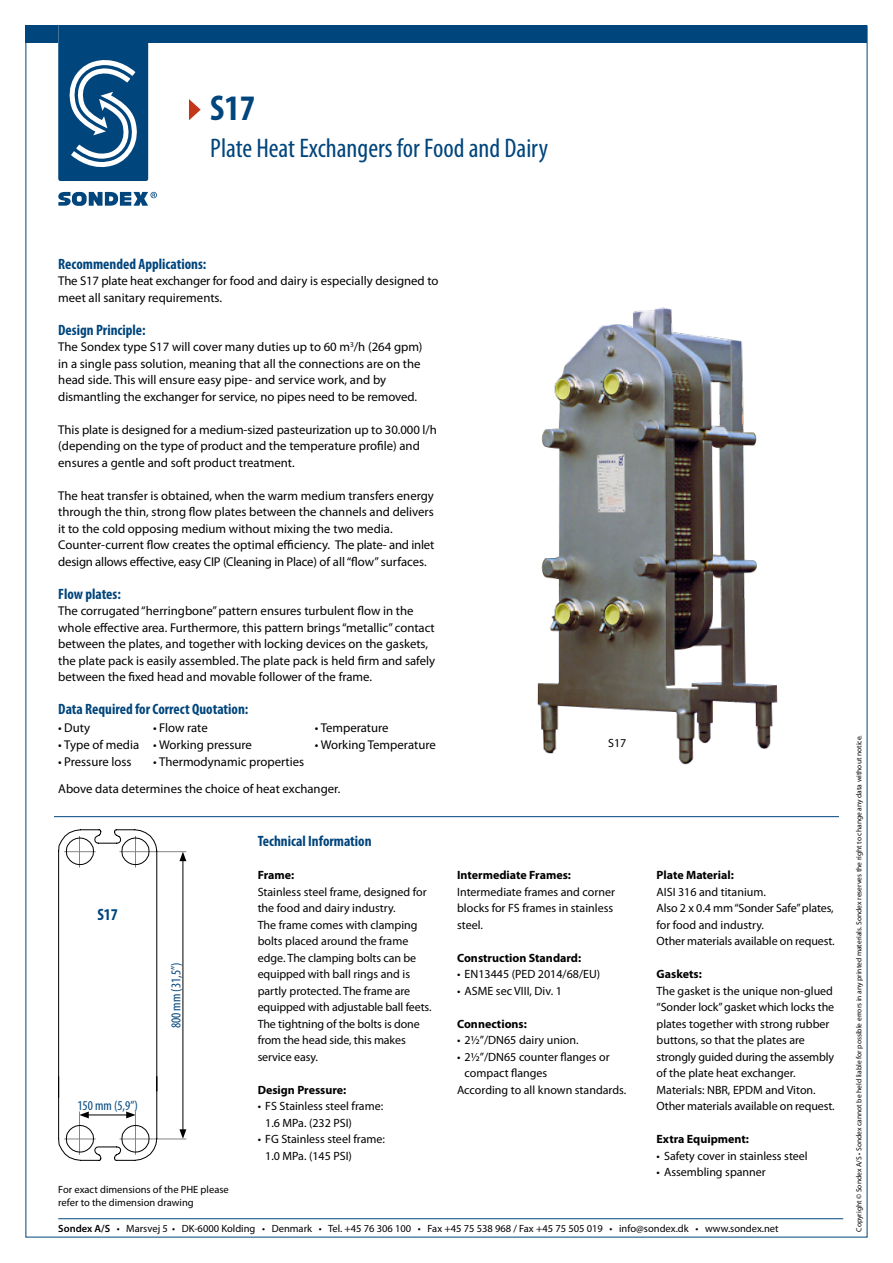
<style>
.page{position:relative;width:893px;height:1263px;background:#fff}
.page>*{position:absolute;margin:0;border:0;box-sizing:border-box;transform-origin:0 0}
.t1{font:700 condensed 36px "Myriad Pro";color:#00457c}
.t2{font:condensed 27px "Myriad Pro";color:#00457c}
.t3{font:700 condensed 16.5px "Myriad Pro";color:#00457c}
.t4{font:700 condensed 15px "Myriad Pro";color:#00457c}
.t5{font:condensed 13.5px "Myriad Pro";color:#00457c}
.t6{font:12.75px/16.5px "Myriad Pro";color:#000}
.t7{font:12px/16.5px "Myriad Pro";color:#000}
.t8{font:700 12px "Myriad Pro";color:#000}
.t9{font:10.5px/12.6px "Myriad Pro";color:#000}
.t10{font:7.5px "Myriad Pro";color:#000}
.s1{font-weight:600}
</style>
<div class="page">
<div style="left:26px;top:26px;width:841px;height:17px;background:#00457c"></div>
<svg style="left:58px;top:26px;width:90px;height:155px"></svg>
<svg style="left:58px;top:192px;width:99px;height:14px"></svg>
<hr style="left:58px;top:1218px;width:785px;height:1px;background:#00457c">
<hr style="left:54px;top:816px;width:785px;height:1px;background:#00457c">
<svg style="left:189px;top:99px;width:12px;height:21px"></svg>
<hr style="left:183px;top:859px;width:1px;height:273px;background:#000">
<svg style="left:179px;top:852px;width:7px;height:9px"></svg>
<svg style="left:179px;top:1129px;width:7px;height:10px"></svg>
<hr style="left:119px;top:851px;width:67px;height:1px;background:#858584">
<hr style="left:119px;top:1139px;width:67px;height:1px;background:#858584">
<svg style="left:58px;top:829px;width:100px;height:332px"></svg>
<img style="left:537px;top:307px;width:241px;height:458px">
<p class="t1" style="left:210px;top:86px;width:46px">S17</p>
<p class="t2" style="left:210px;top:132px;width:339px">Plate Heat Exchangers for Food and Dairy</p>
<p class="t4" style="left:58px;top:254px;width:150px">Recommended Applications:</p>
<p class="t6" style="left:58px;top:272px;width:382px">The S17 plate heat exchanger for food and dairy is especially designed to meet all sanitary requirements.</p>
<p class="t4" style="left:58px;top:320px;width:89px">Design Principle:</p>
<p class="t6" style="left:58px;top:338px;width:366px">The Sondex type S17 will cover many duties up to 60 m<sup>3</sup>/h (264 gpm) in a single pass solution, meaning that all the connections are on the head side. This will ensure easy pipe- and service work, and by dismantling the exchanger for service, no pipes need to be removed.</p>
<p class="t6" style="left:58px;top:421px;width:380px">This plate is designed for a medium-sized pasteurization up to 30.000 l/h (depending on the type of product and the temperature profile) and ensures a gentle and soft product treatment.</p>
<p class="t6" style="left:58px;top:487px;width:378px">The heat transfer is obtained, when the warm medium transfers energy through the thin, strong flow plates between the channels and delivers it to the cold opposing medium without mixing the two media.<br>Counter-current flow creates the optimal efficiency. The plate- and inlet design allows effective, easy CIP (Cleaning in Place) of all “flow” surfaces.</p>
<p class="t4" style="left:58px;top:584px;width:64px">Flow plates:</p>
<p class="t6" style="left:58px;top:602px;width:378px">The corrugated “herringbone” pattern ensures turbulent flow in the whole effective area. Furthermore, this pattern brings “metallic” contact between the plates, and together with locking devices on the gaskets, the plate pack is easily assembled. The plate pack is held firm and safely between the fixed head and movable follower of the frame.</p>
<p class="t4" style="left:58px;top:700px;width:192px">Data Required for Correct Quotation:</p>
<p class="t6" style="left:58px;top:719px;width:33px">• Duty</p>
<p class="t6" style="left:153px;top:719px;width:56px">• Flow rate</p>
<p class="t6" style="left:315px;top:719px;width:75px">• Temperature</p>
<p class="t6" style="left:58px;top:736px;width:82px">• Type of media</p>
<p class="t6" style="left:153px;top:736px;width:100px">• Working pressure</p>
<p class="t6" style="left:315px;top:736px;width:123px">• Working Temperature</p>
<p class="t6" style="left:58px;top:753px;width:75px">• Pressure loss</p>
<p class="t6" style="left:153px;top:753px;width:153px">• Thermodynamic properties</p>
<p class="t6" style="left:58px;top:780px;width:284px">Above data determines the choice of heat exchanger.</p>
<p class="t3" style="left:97px;top:904px;width:22px">S17</p>
<p class="t5" style="left:77px;top:1097px;width:62px">150 mm (5,9”)</p>
<p class="t5" style="left:168px;top:1028px;width:67px;rotate:-90deg">800 mm (31,5”)</p>
<p class="t9" style="left:58px;top:1183px;width:172px">For exact dimensions of the PHE please refer to the dimension drawing</p>
<p class="t4" style="left:258px;top:832px;width:115px">Technical Information</p>
<p class="t8" style="left:258px;top:867px;width:38px">Frame:</p>
<p class="t7" style="left:258px;top:883px;width:175px">Stainless steel frame, designed for the food and dairy industry.<br>The frame comes with clamping bolts placed around the frame edge. The clamping bolts can be equipped with ball rings and is partly protected. The frame are equipped with adjustable ball feets.</p>
<p class="t7" style="left:258px;top:1015px;width:164px">The tightning of the bolts is done from the head side, this makes service easy.</p>
<p class="t8" style="left:258px;top:1082px;width:90px">Design Pressure:</p>
<p class="t7" style="left:265px;top:1098px;width:120px;text-indent:-8px">• FS Stainless steel frame:<br>1.6 MPa. (232 PSI)</p>
<p class="t7" style="left:265px;top:1131px;width:121px;text-indent:-8px">• FG Stainless steel frame:<br>1.0 MPa. (145 PSI)</p>
<p class="t7" style="left:608px;top:735px;width:20px">S17</p>
<p class="t8" style="left:457px;top:867px;width:115px">Intermediate Frames:</p>
<p class="t7" style="left:457px;top:883px;width:159px">Intermediate frames and corner blocks for FS frames in stainless steel.</p>
<p class="t8" style="left:457px;top:950px;width:126px">Construction Standard:</p>
<p class="t7" style="left:457px;top:966px;width:145px">• EN13445 (PED 2014/68/EU)</p>
<p class="t7" style="left:457px;top:982px;width:106px">• ASME sec VIII, Div. 1</p>
<p class="t8" style="left:457px;top:1016px;width:71px">Connections:</p>
<p class="t7" style="left:457px;top:1032px;width:123px">• 21/2”/DN65 dairy union.</p>
<p class="t7" style="left:465px;top:1048px;width:147px;text-indent:-8px">• 21/2”/DN65 counter flanges or compact flanges</p>
<p class="t7" style="left:457px;top:1081px;width:171px">According to all known standards.</p>
<p class="t8" style="left:657px;top:867px;width:79px">Plate Material:</p>
<p class="t7" style="left:657px;top:883px;width:111px">AISI 316 and titanium.</p>
<p class="t7" style="left:657px;top:900px;width:179px">Also 2 x 0.4 mm “Sonder Safe” plates, for food and industry.</p>
<p class="t7" style="left:657px;top:933px;width:180px">Other materials available on request.</p>
<p class="t8" style="left:657px;top:966px;width:47px">Gaskets:</p>
<p class="t7" style="left:657px;top:982px;width:179px">The gasket is the unique non-glued “Sonder lock” gasket which locks the plates together with strong rubber buttons, so that the plates are strongly guided during the assembly of the plate heat exchanger.</p>
<p class="t7" style="left:657px;top:1081px;width:180px">Materials: NBR, EPDM and Viton.<br>Other materials available on request.</p>
<p class="t8" style="left:657px;top:1131px;width:94px">Extra Equipment:</p>
<p class="t7" style="left:657px;top:1147px;width:153px">• Safety cover in stainless steel</p>
<p class="t7" style="left:657px;top:1164px;width:111px">• Assembling spanner</p>
<p class="t9" style="left:58px;top:1222px;width:722px"><span class="s1">Sondex A/S</span> • Marsvej 5 • DK-6000 Kolding • Denmark • Tel. +45 76 306 100 • Fax +45 75 538 968 / Fax +45 75 505 019 • info@sondex.dk • www.sondex.net</p>
<p class="t10" style="left:854px;top:1232px;width:498px;rotate:-90deg">Copyright © Sondex A/S • Sondex cannot be held liable for possible errors in any printed materials. Sondex reserves the right to change any data without notice.</p>
</div>
